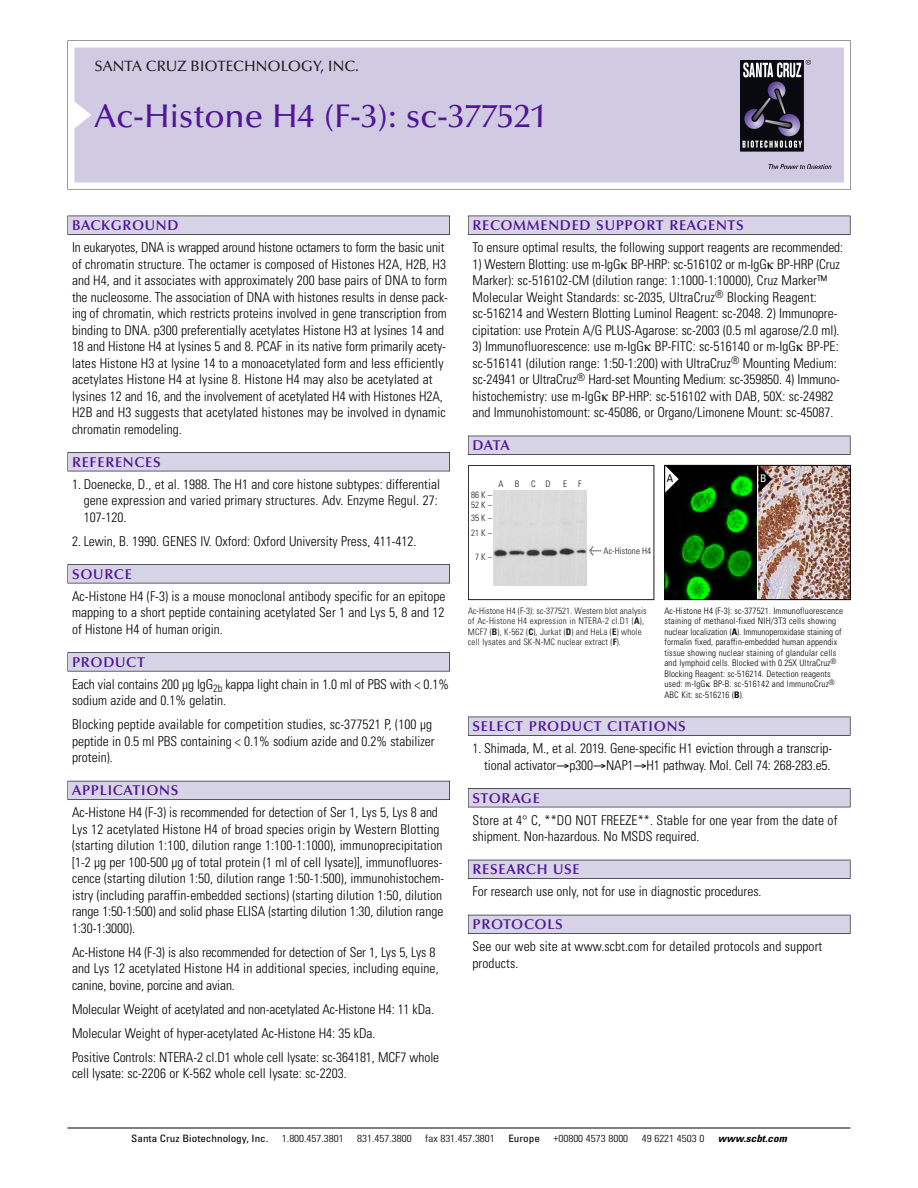
<style>
.page{position:relative;width:918px;height:1188px;background:#fff}
.page>*{position:absolute;margin:0;border:0;box-sizing:border-box;transform-origin:0 0}
.t1{font:500 33px "Optima";color:#511695}
.t2{font:500 15px "Optima";color:#231f20}
.t3{font:600 14.25px "Optima";letter-spacing:.05em;color:#511695}
.t4{font:300 condensed 13.5px/16.5px "Univers";color:#000}
.t5{font:condensed 10.5px "Univers";color:#000}
.t6{font:condensed 10.5px "Univers";color:#fff}
.t7{font:300 condensed 10.2px "Univers";color:#000;scale:1.1 1}
.t8{font:condensed 10.2px "Univers";color:#000;scale:1.1 1}
.t9{font:italic 700 condensed 10.2px "Univers";color:#000;scale:1.1 1}
.t10{font:300 condensed 9px/10.5px "Univers";letter-spacing:.015em;color:#000}
.t11{font:300 condensed 9px/10.5px "Univers";letter-spacing:.015em;color:#191919}
.s1{font-family:"Meta Plus";font-weight:400;font-stretch:normal;font-size:10.5px}
.s2{font-weight:700}
</style>
<div class="page">
<svg style="left:74px;top:41px;width:777px;height:148px"></svg>
<div style="left:74px;top:47px;width:770px;height:135px;background:#d1cae3"></div>
<img style="left:741px;top:60px;width:90px;height:108px">
<div style="left:68px;top:216px;width:382px;height:19px;background:#535256"></div>
<div style="left:68px;top:216px;width:381px;height:18px;background:#d7d4e8"></div>
<div style="left:68px;top:452px;width:382px;height:19px;background:#515155"></div>
<div style="left:68px;top:453px;width:381px;height:18px;background:#d7d4e8"></div>
<div style="left:68px;top:564px;width:382px;height:19px;background:#545357"></div>
<div style="left:68px;top:565px;width:381px;height:18px;background:#d7d4e8"></div>
<div style="left:68px;top:652px;width:382px;height:19px;background:#575659"></div>
<div style="left:68px;top:653px;width:381px;height:18px;background:#d7d4e8"></div>
<div style="left:68px;top:781px;width:382px;height:19px;background:#595860"></div>
<div style="left:68px;top:781px;width:381px;height:18px;background:#d7d4e8"></div>
<div style="left:468px;top:216px;width:382px;height:19px;background:#535256"></div>
<div style="left:468px;top:216px;width:382px;height:18px;background:#d7d4e8"></div>
<div style="left:468px;top:436px;width:382px;height:19px;background:#525156"></div>
<div style="left:468px;top:436px;width:382px;height:18px;background:#d7d4e8"></div>
<div style="left:468px;top:717px;width:382px;height:19px;background:#535256"></div>
<div style="left:468px;top:717px;width:382px;height:18px;background:#d7d4e8"></div>
<div style="left:468px;top:788px;width:382px;height:19px;background:#515155"></div>
<div style="left:468px;top:789px;width:382px;height:18px;background:#d7d4e8"></div>
<div style="left:468px;top:860px;width:382px;height:19px;background:#515057"></div>
<div style="left:468px;top:860px;width:382px;height:18px;background:#d7d4e8"></div>
<div style="left:468px;top:915px;width:382px;height:19px;background:#535259"></div>
<div style="left:468px;top:915px;width:382px;height:18px;background:#d7d4e8"></div>
<hr style="left:68px;top:1128px;width:782px;height:1px;background:#000">
<img style="left:759px;top:467px;width:90px;height:131px">
<img style="left:666px;top:467px;width:90px;height:131px">
<div style="left:664px;top:465px;width:187px;height:135px;border:1px solid #000"></div>
<svg style="left:759px;top:466px;width:13px;height:27px"></svg>
<svg style="left:665px;top:466px;width:14px;height:27px"></svg>
<div style="left:468px;top:465px;width:186px;height:135px;border:1px solid #191919"></div>
<img style="left:493px;top:490px;width:94px;height:96px">
<p class="t2" style="left:94px;top:60px;width:266px">SANTA CRUZ BIOTECHNOLOGY, INC.</p>
<p class="t1" style="left:94px;top:102px;width:454px">Ac-Histone H4 (F-3): sc-377521</p>
<p class="t3" style="left:72px;top:219px;width:108px">BACKGROUND</p>
<p class="t4" style="left:72px;top:240px;width:377px">In eukaryotes, DNA is wrapped around histone octamers to form the basic unit of chromatin structure. The octamer is composed of Histones H2A, H2B, H3 and H4, and it associates with approximately 200 base pairs of DNA to form the nucleosome. The association of DNA with histones results in dense pack&shy;ing of chromatin, which restricts proteins involved in gene transcription from binding to DNA. p300 preferentially acetylates Histone H3 at lysines 14 and 18 and Histone H4 at lysines 5 and 8. PCAF in its native form primarily acety&shy;lates Histone H3 at lysine 14 to a monoacetylated form and less efficiently acetylates Histone H4 at lysine 8. Histone H4 may also be acetylated at lysines 12 and 16, and the involvement of acetylated H4 with Histones H2A, H2B and H3 suggests that acetylated histones may be involved in dynamic chromatin remodeling.</p>
<p class="t3" style="left:72px;top:456px;width:90px">REFERENCES</p>
<p class="t4" style="left:84px;top:477px;width:358px;text-indent:-12px">1. Doenecke, D., et al. 1988. The H1 and core histone subtypes: differential gene expression and varied primary structures. Adv. Enzyme Regul. 27:<br>107-120.</p>
<p class="t4" style="left:72px;top:534px;width:346px">2. Lewin, B. 1990. GENES IV. Oxford: Oxford University Press, 411-412.</p>
<p class="t3" style="left:72px;top:568px;width:61px">SOURCE</p>
<p class="t4" style="left:72px;top:589px;width:375px;text-align:justify">Ac-Histone H4 (F-3) is a mouse monoclonal antibody specific for an epitope mapping to a short peptide containing acetylated Ser 1 and Lys 5, 8 and 12 of Histone H4 of human origin.</p>
<p class="t3" style="left:72px;top:656px;width:74px">PRODUCT</p>
<p class="t4" style="left:72px;top:677px;width:379px">Each vial contains 200 µg IgG<sub>2b</sub> kappa light chain in 1.0 ml of PBS with &lt; 0.1% sodium azide and 0.1% gelatin.</p>
<p class="t4" style="left:72px;top:718px;width:364px">Blocking peptide available for competition studies, sc-377521 P, (100 µg peptide in 0.5 ml PBS containing &lt; 0.1% sodium azide and 0.2% stabilizer protein).</p>
<p class="t3" style="left:72px;top:784px;width:108px">APPLICATIONS</p>
<p class="t4" style="left:72px;top:806px;width:374px">Ac-Histone H4 (F-3) is recommended for detection of Ser 1, Lys 5, Lys 8 and Lys 12 acetylated Histone H4 of broad species origin by Western Blotting (starting dilution 1:100, dilution range 1:100-1:1000), immunoprecipitation [1-2 µg per 100-500 µg of total protein (1 ml of cell lysate)], immunofluores&shy;cence (starting dilution 1:50, dilution range 1:50-1:500), immunohistochem&shy;istry (including paraffin-embedded sections) (starting dilution 1:50, dilution range 1:50-1:500) and solid phase ELISA (starting dilution 1:30, dilution range 1:30-1:3000).</p>
<p class="t4" style="left:72px;top:945px;width:368px">Ac-Histone H4 (F-3) is also recommended for detection of Ser 1, Lys 5, Lys 8 and Lys 12 acetylated Histone H4 in additional species, including equine, canine, bovine, porcine and avian.</p>
<p class="t4" style="left:72px;top:1002px;width:364px">Molecular Weight of acetylated and non-acetylated Ac-Histone H4: 11 kDa.</p>
<p class="t4" style="left:72px;top:1026px;width:305px">Molecular Weight of hyper-acetylated Ac-Histone H4: 35 kDa.</p>
<p class="t4" style="left:72px;top:1050px;width:369px">Positive Controls: NTERA-2 cl.D1 whole cell lysate: sc-364181, MCF7 whole cell lysate: sc-2206 or K-562 whole cell lysate: sc-2203.</p>
<p class="t3" style="left:473px;top:219px;width:273px">RECOMMENDED SUPPORT REAGENTS</p>
<p class="t4" style="left:473px;top:240px;width:372px">To ensure optimal results, the following support reagents are recommended:</p>
<p class="t4" style="left:473px;top:257px;width:369px">1) Western Blotting: use m-IgG BP-HRP: sc-516102 or m-IgG BP-HRP (Cruz Marker): sc-516102-CM (dilution range: 1:1000-1:10000), Cruz Marker™ Molecular Weight Standards: sc-2035, UltraCruz<sup>®</sup> Blocking Reagent: sc-516214 and Western Blotting Luminol Reagent: sc-2048. 2) Immunopre&shy;cipitation: use Protein A/G PLUS-Agarose: sc-2003 (0.5 ml agarose/2.0 ml).</p>
<p class="t4" style="left:473px;top:339px;width:369px">3) Immunofluorescence: use m-IgG BP-FITC: sc-516140 or m-IgG BP-PE: sc-516141 (dilution range: 1:50-1:200) with UltraCruz<sup>®</sup> Mounting Medium: sc-24941 or UltraCruz<sup>®</sup> Hard-set Mounting Medium: sc-359850. 4) Immuno&shy;histochemistry: use m-IgG BP-HRP: sc-516102 with DAB, 50X: sc-24982 and Immunohistomount: sc-45086, or Organo/Limonene Mount: sc-45087.</p>
<p class="t3" style="left:473px;top:439px;width:39px">DATA</p>
<p class="t11" style="left:499px;top:480px;width:22px">A B</p>
<p class="t11" style="left:531px;top:480px;width:21px">C D</p>
<p class="t11" style="left:563px;top:480px;width:5px">E</p>
<p class="t11" style="left:578px;top:480px;width:5px">F</p>
<p class="t11" style="left:471px;top:491px;width:22px;line-height:9.9px">86K–<br>52K–</p>
<p class="t11" style="left:471px;top:511px;width:22px;line-height:15.6px">35K–<br>21K–</p>
<p class="t11" style="left:475px;top:552px;width:18px">7K–</p>
<p class="t11" style="left:589px;top:547px;width:64px"><span class="s1">&lt;</span> Ac-Histone H4</p>
<p class="t5" style="left:667px;top:474px;width:8px">A</p>
<p class="t6" style="left:760px;top:474px;width:8px">B</p>
<p class="t11" style="left:468px;top:606px;width:180px">Ac-Histone H4 (F-3): sc-377521. Western blot analysis of Ac-Histone H4 expression in NTERA-2 cl.D1 (<span class="s2">A</span>), MCF7 (<span class="s2">B</span>), K-562 (<span class="s2">C</span>), Jurkat (<span class="s2">D</span>) and HeLa (<span class="s2">E</span>) whole cell lysates and SK-N-MC nuclear extract (<span class="s2">F</span>).</p>
<p class="t10" style="left:664px;top:606px;width:180px">Ac-Histone H4 (F-3): sc-377521. Immunofluorescence staining of methanol-fixed NIH/3T3 cells showing nuclear localization (<span class="s2">A</span>). Immunoperoxidase staining of formalin fixed, paraffin-embedded human appendix tissue showing nuclear staining of glandular cells and lymphoid cells. Blocked with 0.25X UltraCruz<sup>® </sup>Blocking Reagent: sc-516214. Detection reagents used: m-IgG BP-B: sc-516142 and ImmunoCruz<sup>® </sup>ABC Kit: sc-516216 (<span class="s2">B</span>).</p>
<p class="t3" style="left:473px;top:720px;width:215px">SELECT PRODUCT CITATIONS</p>
<p class="t4" style="left:473px;top:741px;width:361px;text-align:right">1. Shimada, M., et al. 2019. Gene-specific H1 eviction through a transcrip&shy;tional activator p300 NAP1 H1 pathway. Mol. Cell 74: 268-283.e5.</p>
<p class="t3" style="left:473px;top:792px;width:69px">STORAGE</p>
<p class="t4" style="left:473px;top:813px;width:366px">Store at 4° C, **DO NOT FREEZE**. Stable for one year from the date of shipment. Non-hazardous. No MSDS required.</p>
<p class="t3" style="left:473px;top:863px;width:109px">RESEARCH USE</p>
<p class="t4" style="left:473px;top:885px;width:291px">For research use only, not for use in diagnostic procedures.</p>
<p class="t3" style="left:473px;top:918px;width:92px">PROTOCOLS</p>
<p class="t4" style="left:473px;top:940px;width:351px">See our web site at www.scbt.com for detailed protocols and support products.</p>
<p class="t8" style="left:131px;top:1135px;width:126px">Santa Cruz Biotechnology, Inc.</p>
<p class="t7" style="left:282px;top:1135px;width:58px">1.800.457.3801</p>
<p class="t7" style="left:357px;top:1135px;width:51px">831.457.3800</p>
<p class="t7" style="left:425px;top:1135px;width:65px">fax 831.457.3801</p>
<p class="t8" style="left:508px;top:1135px;width:30px">Europe</p>
<p class="t7" style="left:554px;top:1135px;width:69px">+00800 4573 8000</p>
<p class="t7" style="left:642px;top:1135px;width:58px">49 6221 4503 0</p>
<p class="t9" style="left:718px;top:1135px;width:66px">www.scbt.com</p>
</div>
